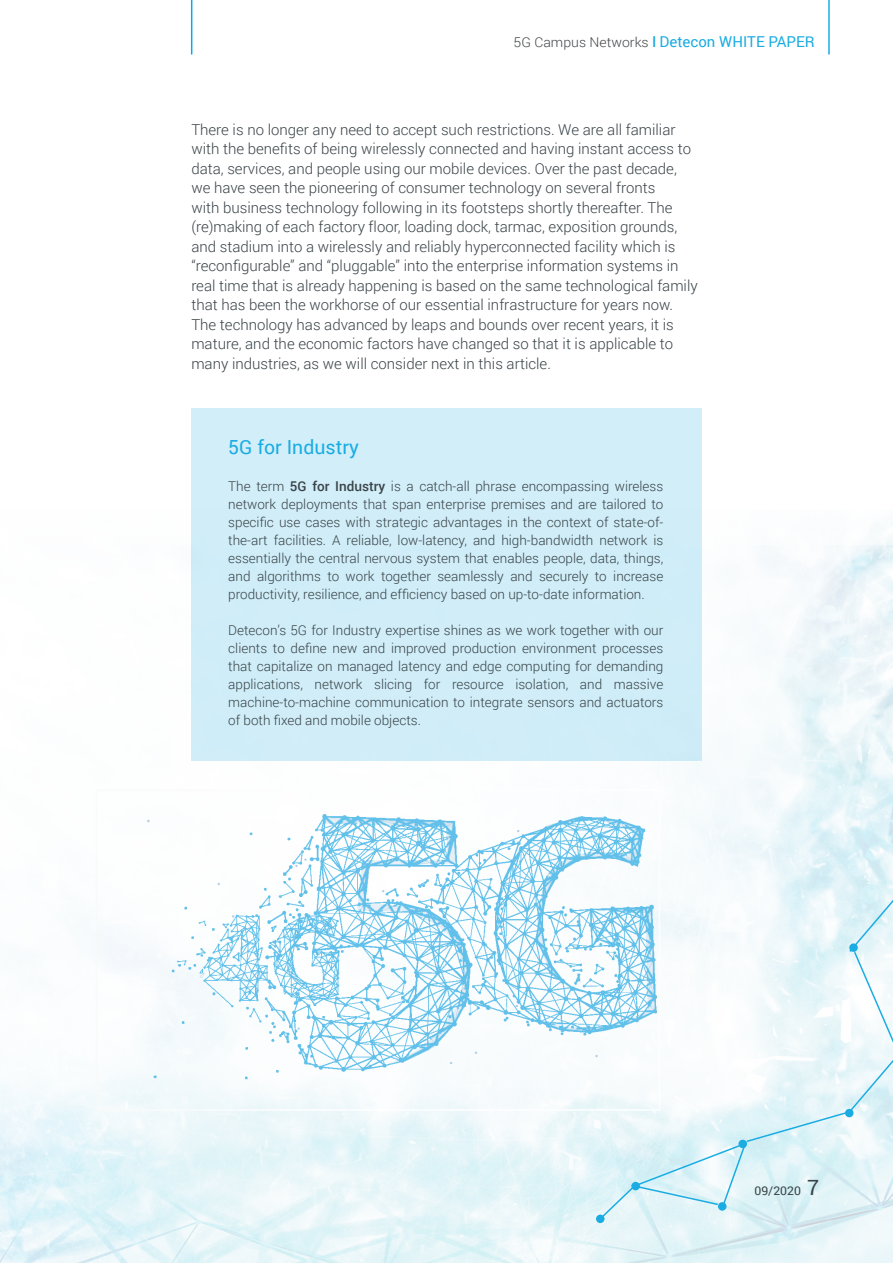
<style>
.page{position:relative;width:893px;height:1263px;background:#fff}
.page>*{position:absolute;margin:0;border:0;box-sizing:border-box;transform-origin:0 0}
.Überschrift2_türkis{font:19.5px "Roboto";color:#1bace3}
.Fließschrift_dunkelg{font:300 15px/19.5px "Roboto";color:#394347}
.t1{font:15px "Roboto";color:#1bace3}
.Fließschrift_dunkelg-2{font:300 13.5px/18px "Roboto";color:#394347;text-align:justify}
.t2{font:12px "Roboto";color:#394347}
.s1{font-weight:300;font-size:13.5px;color:#444648}
.s2{font-weight:500}
.s3{font-size:21px}
</style>
<div class="page">
<img style="left:1px;top:545px;width:892px;height:718px">
<img style="left:99px;top:792px;width:558px;height:316px">
<hr style="left:191px;top:0;width:1px;height:55px;background:#00aeef">
<div style="left:191px;top:408px;width:511px;height:353px;background:#d0edf8"></div>
<svg style="left:599px;top:889px;width:294px;height:331px"></svg>
<div style="left:596px;top:1214px;width:9px;height:9px;background:#1bace3;border-radius:50%"></div>
<p class="t1" style="left:514px;top:31px;width:303px"><span class="s1">5G Campus Networks</span> <span class="s2">I</span> Detecon WHITE PAPER</p>
<p class="Fließschrift_dunkelg" style="left:191px;top:119px;width:501px">There is no longer any need to accept such restrictions. We are all familiar with the benefits of being wirelessly connected and having instant access to data, services, and people using our mobile devices. Over the past decade,</p>
<p class="Fließschrift_dunkelg" style="left:191px;top:178px;width:466px">we have seen the pioneering of consumer technology on several fronts</p>
<p class="Fließschrift_dunkelg" style="left:191px;top:197px;width:508px">with business technology following in its footsteps shortly thereafter. The (re)making of each factory floor, loading dock, tarmac, exposition grounds, and stadium into a wirelessly and reliably hyperconnected facility which is -“reconfigurable” and “pluggable” into the enterprise information systems in real time that is already happening is based on the same technological family that has been the workhorse of our essential infrastructure for years now.</p>
<p class="Fließschrift_dunkelg" style="left:191px;top:314px;width:484px;text-align:justify">The technology has advanced by leaps and bounds over recent years, it is mature, and the economic factors have changed so that it is applicable to many industries, as we will consider next in this article.</p>
<p class="Überschrift2_türkis" style="left:228px;top:434px;width:132px">5G for Industry</p>
<p class="Fließschrift_dunkelg-2" style="left:228px;top:477px;width:437px">The term <span class="s2">5G for Industry</span> is a catch-all phrase encompassing wireless network deployments that span enterprise premises and are tailored to specific use cases with strategic advantages in the context of state-of&shy;the-art facilities. A reliable, low-latency, and high-bandwidth network is essentially the central nervous system that enables people, data, things, and algorithms to work together seamlessly and securely to increase -productivity, resilience, and efficiency based on up-to-date -information.</p>
<p class="Fließschrift_dunkelg-2" style="left:228px;top:621px;width:437px">Detecon’s 5G for Industry expertise shines as we work together with our clients to define new and improved production environment -processes that capitalize on managed latency and edge computing for demanding applications, network slicing for resource isolation, and massive machine-to-machine communication to integrate sensors and actuators of both fixed and mobile objects.</p>
<p class="t2" style="left:754px;top:1182px;width:66px">09/2020 <span class="s3">7</span></p>
</div>
